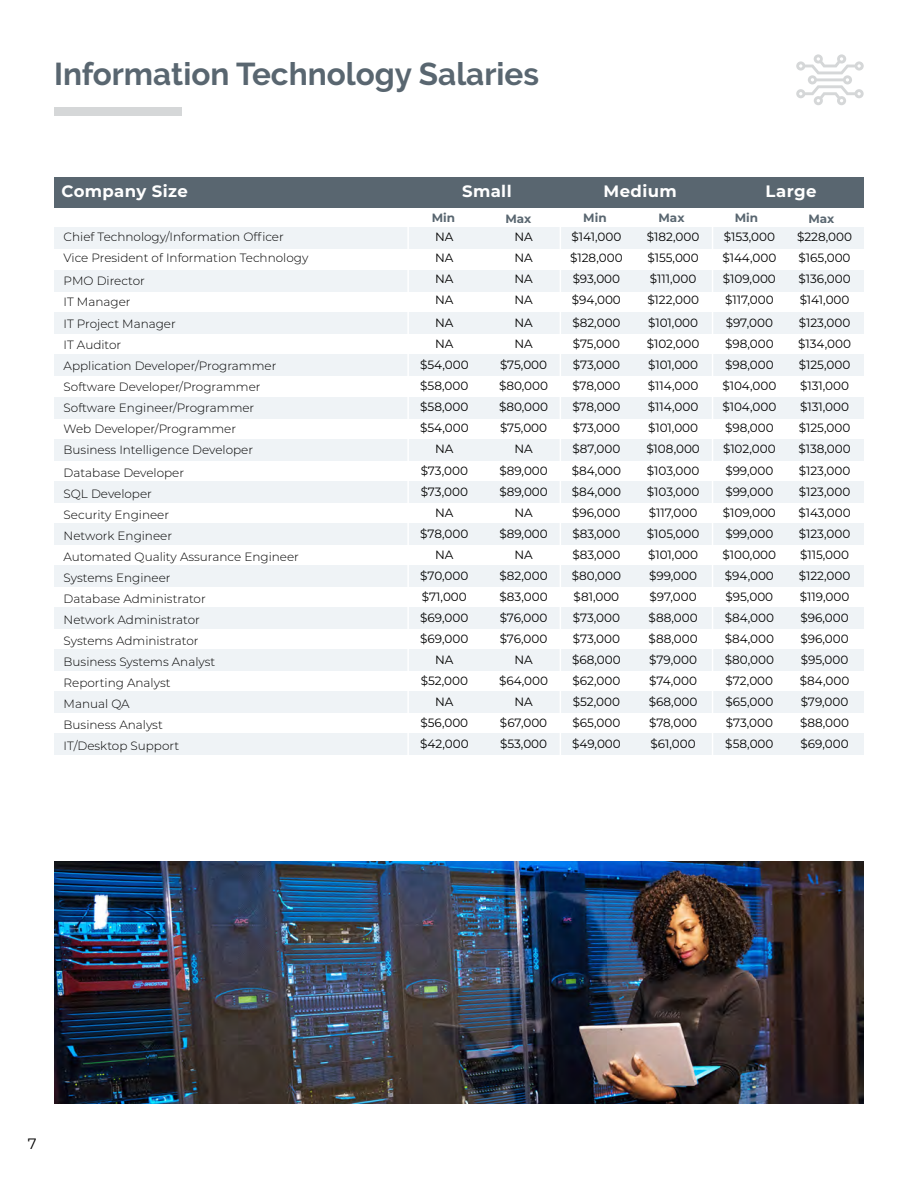
<style>
.page{position:relative;width:918px;height:1188px;background:#fff}
.page>*{position:absolute;margin:0;border:0;box-sizing:border-box;transform-origin:0 0}
.t1{font:700 31.5px "Raleway";color:#596670}
.t2{font:700 16.5px "Montserrat";letter-spacing:.025em;color:#fff}
.t3{font:15px "Montserrat";color:#000}
.t4{font:12px/21px "Montserrat";color:#000}
.t5{font:300 12px/21px "Montserrat";color:#000}
.t6{font:700 12px "Montserrat";color:#596670}
</style>
<div class="page">
<div style="left:54px;top:107px;width:128px;height:9px;background:#d5d7d8"></div>
<div style="left:54px;top:177px;width:810px;height:31px;background:#596670"></div>
<div style="left:54px;top:228px;width:810px;height:21px;background:#eff3f6"></div>
<div style="left:54px;top:482px;width:810px;height:21px;background:#eff3f6"></div>
<div style="left:54px;top:734px;width:810px;height:21px;background:#eff3f6"></div>
<div style="left:54px;top:355px;width:810px;height:21px;background:#eff3f6"></div>
<div style="left:54px;top:608px;width:810px;height:21px;background:#eff3f6"></div>
<div style="left:54px;top:270px;width:810px;height:21px;background:#eff3f6"></div>
<div style="left:54px;top:524px;width:810px;height:21px;background:#eff3f6"></div>
<div style="left:54px;top:397px;width:810px;height:21px;background:#eff3f6"></div>
<div style="left:54px;top:650px;width:810px;height:21px;background:#eff3f6"></div>
<div style="left:54px;top:312px;width:810px;height:21px;background:#eff3f6"></div>
<div style="left:54px;top:566px;width:810px;height:21px;background:#eff3f6"></div>
<div style="left:54px;top:439px;width:810px;height:21px;background:#eff3f6"></div>
<div style="left:54px;top:692px;width:810px;height:21px;background:#eff3f6"></div>
<hr style="left:407px;top:214px;width:2px;height:925px;background:#fff">
<hr style="left:560px;top:220px;width:1px;height:631px;background:#fff">
<hr style="left:712px;top:220px;width:1px;height:631px;background:#fff">
<svg style="left:796px;top:54px;width:68px;height:51px"></svg>
<img style="left:54px;top:862px;width:810px;height:242px">
<h1 class="t1" style="left:54px;top:55px;width:487px">Information Technology Salaries</h1>
<h2 class="t2" style="left:61px;top:179px;width:128px">Company Size</h2>
<h2 class="t2" style="left:462px;top:179px;width:51px">Small</h2>
<h2 class="t2" style="left:604px;top:179px;width:75px">Medium</h2>
<h2 class="t2" style="left:766px;top:179px;width:52px">Large</h2>
<p class="t6" style="left:432px;top:209px;width:25px">Min</p>
<p class="t6" style="left:505px;top:210px;width:28px">Max</p>
<p class="t6" style="left:583px;top:209px;width:25px">Min</p>
<p class="t6" style="left:659px;top:209px;width:28px">Max</p>
<p class="t6" style="left:735px;top:209px;width:25px">Min</p>
<p class="t6" style="left:808px;top:210px;width:28px">Max</p>
<p class="t5" style="left:64px;top:226px;width:246px">Chief Technology/Information Officer<br>Vice President of Information Technology</p>
<p class="t5" style="left:64px;top:270px;width:83px">PMO Director<br>IT Manager</p>
<p class="t5" style="left:64px;top:313px;width:214px">IT Project Manager<br>IT Auditor<br>Application Developer/Programmer<br>Software Developer/Programmer<br>Software Engineer/Programmer<br>Web Developer/Programmer<br>Business Intelligence Developer</p>
<p class="t5" style="left:64px;top:462px;width:237px">Database Developer<br>SQL Developer<br>Security Engineer<br>Network Engineer<br>Automated Quality Assurance Engineer<br>Systems Engineer<br>Database Administrator<br>Network Administrator<br>Systems Administrator<br>Business Systems Analyst<br>Reporting Analyst<br>Manual QA<br>Business Analyst<br>IT/Desktop Support</p>
<p class="t4" style="left:570px;top:226px;width:54px">$141,000 $128,000 $93,000 $94,000</p>
<p class="t4" style="left:572px;top:312px;width:50px;text-align:justify">$82,000 $75,000 $73,000 $78,000 $78,000 $73,000 $87,000</p>
<p class="t4" style="left:572px;top:460px;width:51px">$84,000 $84,000 $96,000 $83,000 $83,000 $80,000 $81,000 $73,000 $73,000 $68,000 $62,000 $52,000 $65,000 $49,000</p>
<p class="t4" style="left:647px;top:226px;width:54px">$182,000 $155,000 $111,000 $122,000</p>
<p class="t4" style="left:646px;top:312px;width:55px">$101,000 $102,000 $101,000 $114,000 $114,000 $101,000 $108,000</p>
<p class="t4" style="left:647px;top:460px;width:54px;text-align:center">$103,000 $103,000 $117,000 $105,000 $101,000 $99,000 $97,000 $88,000 $88,000 $79,000 $74,000 $68,000 $78,000 $61,000</p>
<p class="t4" style="left:722px;top:226px;width:55px;text-align:justify">$153,000 $144,000 $109,000 $117,000</p>
<p class="t4" style="left:722px;top:312px;width:55px">$97,000 $98,000 $98,000 $104,000 $104,000 $98,000 $102,000</p>
<p class="t4" style="left:723px;top:460px;width:55px">$99,000 $99,000 $109,000 $99,000 $100,000 $94,000 $95,000 $84,000 $84,000 $80,000 $72,000 $65,000 $73,000 $58,000</p>
<p class="t4" style="left:797px;top:226px;width:57px">$228,000 $165,000 $136,000 $141,000</p>
<p class="t4" style="left:798px;top:312px;width:54px">$123,000 $134,000 $125,000 $131,000 $131,000 $125,000 $138,000</p>
<p class="t4" style="left:798px;top:460px;width:54px">$123,000 $123,000 $143,000 $123,000 $115,000 $122,000 $119,000 $96,000 $96,000 $95,000 $84,000 $79,000 $88,000 $69,000</p>
<p class="t4" style="left:435px;top:226px;width:20px;text-align:justify">NA NA NA NA</p>
<p class="t4" style="left:420px;top:312px;width:50px;text-align:center">NA<br>NA $54,000 $58,000 $58,000 $54,000<br>NA</p>
<p class="t4" style="left:420px;top:460px;width:50px;text-align:center">$73,000 $73,000<br>NA $78,000<br>NA $70,000 $71,000 $69,000 $69,000<br>NA $52,000<br>NA $56,000 $42,000</p>
<p class="t4" style="left:514px;top:226px;width:20px;text-align:justify">NA NA NA NA</p>
<p class="t4" style="left:499px;top:312px;width:51px;text-align:center">NA<br>NA $75,000 $80,000 $80,000 $75,000<br>NA</p>
<p class="t4" style="left:499px;top:460px;width:51px;text-align:center">$89,000 $89,000<br>NA $89,000<br>NA $82,000 $83,000 $76,000 $76,000<br>NA $64,000<br>NA $67,000 $53,000</p>
<p class="t3" style="left:28px;top:1133px;width:10px">7</p>
</div>
